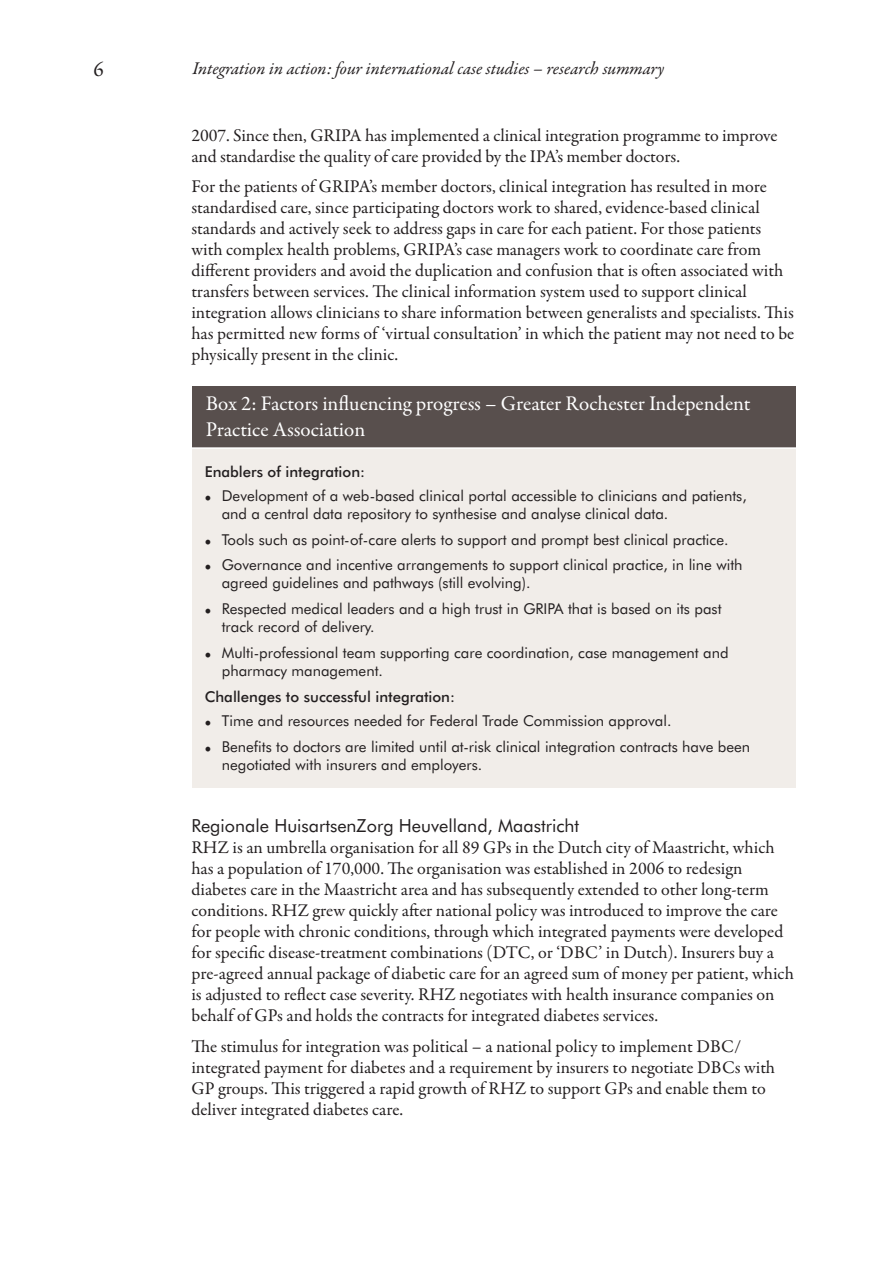
<style>
.page{position:relative;width:893px;height:1263px;background:#fff}
.page>*{position:absolute;margin:0;border:0;box-sizing:border-box;transform-origin:0 0}
.t1{font:21px/26.2px "Garamond Premr Pro";color:#fff}
.t2{font:21px "Garamond Premr Pro";color:#231f20}
.t3{font:18px/21px "Garamond Premr Pro";color:#231f20}
.t4{font:italic 18px "Garamond Premr Pro";color:#231f20}
.t5{font:18px "Futura BT";color:#231f20}
.t6{font:15px/18px "Futura BT";color:#231f20}
.t7{font:500 15px "Futura BT";color:#231f20}
.s1{font-family:"Garamond Premr Pro"}
</style>
<div class="page">
<div style="left:192px;top:433px;width:604px;height:355px;background:#f1ede9"></div>
<div style="left:192px;top:386px;width:604px;height:61px;background:#584f4d"></div>
<hr style="left:177px;top:447px;width:628px;height:2px;background:#fff">
<p class="t2" style="left:93px;top:61px;width:12px">6</p>
<p class="t4" style="left:192px;top:61px;width:474px">Integration in action: four international case studies – research summary</p>
<p class="t3" style="left:191px;top:126px;width:588px">2007. Since then, GRIPA has implemented a clinical integration programme to improve and standardise the quality of care provided by the IPA’s member doctors.</p>
<p class="t3" style="left:191px;top:178px;width:604px">For the patients of GRIPA’s member doctors, clinical integration has resulted in more standardised care, since participating doctors work to shared, evidence-based clinical standards and actively seek to address gaps in care for each patient. For those patients with complex health problems, GRIPA’s case managers work to coordinate care from different providers and avoid the duplication and confusion that is often associated with transfers between services. The clinical information system used to support clinical integration allows clinicians to share information between generalists and specialists. This has permitted new forms of ‘virtual consultation’ in which the patient may not need to be physically present in the clinic.</p>
<p class="t1" style="left:206px;top:392px;width:546px">Box 2: Factors influencing progress – Greater Rochester Independent<br>Practice Association</p>
<p class="t7" style="left:205px;top:465px;width:162px">Enablers of integration:</p>
<p class="t6" style="left:222px;top:488px;width:526px;text-indent:-17px"><span class="s1">•</span> Development of a web-based clinical portal accessible to clinicians and patients, and a central data repository to synthesise and analyse clinical data.</p>
<p class="t6" style="left:205px;top:531px;width:525px"><span class="s1">•</span> Tools such as point-of-care alerts to support and prompt best clinical practice.</p>
<p class="t6" style="left:222px;top:557px;width:522px;text-indent:-17px"><span class="s1">•</span> Governance and incentive arrangements to support clinical practice, in line with agreed guidelines and pathways (still evolving).</p>
<p class="t6" style="left:222px;top:601px;width:501px;text-indent:-17px"><span class="s1">•</span> Respected medical leaders and a high trust in GRIPA that is based on its past track record of delivery.</p>
<p class="t6" style="left:222px;top:644px;width:508px;text-indent:-17px"><span class="s1">•</span> Multi-professional team supporting care coordination, case management and pharmacy management.</p>
<p class="t7" style="left:205px;top:691px;width:252px">Challenges to successful integration:</p>
<p class="t6" style="left:205px;top:713px;width:468px"><span class="s1">•</span> Time and resources needed for Federal Trade Commission approval.</p>
<p class="t6" style="left:222px;top:739px;width:530px;text-indent:-17px"><span class="s1">•</span> Benefits to doctors are limited until at-risk clinical integration contracts have been negotiated with insurers and employers.</p>
<p class="t5" style="left:191px;top:818px;width:389px">Regionale HuisartsenZorg Heuvelland, Maastricht</p>
<p class="t3" style="left:191px;top:838px;width:604px">RHZ is an umbrella organisation for all 89 GPs in the Dutch city of Maastricht, which has a population of 170,000. The organisation was established in 2006 to redesign diabetes care in the Maastricht area and has subsequently extended to other long-term conditions. RHZ grew quickly after national policy was introduced to improve the care for people with chronic conditions, through which integrated payments were developed for specific disease-treatment combinations (DTC, or ‘DBC’ in Dutch). Insurers buy a pre-agreed annual package of diabetic care for an agreed sum of money per patient, which is adjusted to reflect case severity. RHZ negotiates with health insurance companies on behalf of GPs and holds the contracts for integrated diabetes services.</p>
<p class="t3" style="left:191px;top:1038px;width:585px">The stimulus for integration was political – a national policy to implement DBC/ integrated payment for diabetes and a requirement by insurers to negotiate DBCs with GP groups. This triggered a rapid growth of RHZ to support GPs and enable them to deliver integrated diabetes care.</p>
</div>
